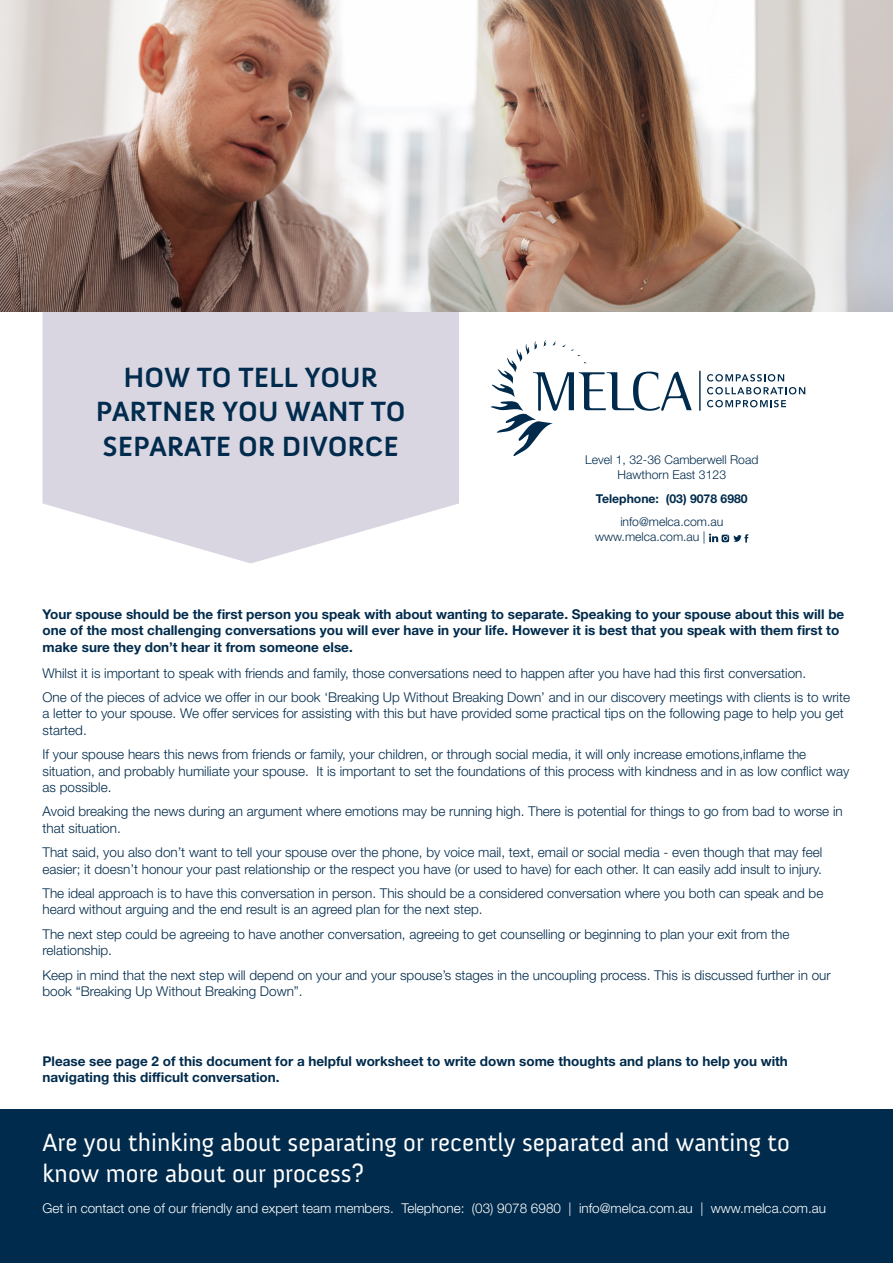
<style>
.page{position:relative;width:893px;height:1263px;background:#fff}
.page>*{position:absolute;margin:0;border:0;box-sizing:border-box;transform-origin:0 0}
.body_headings{font:700 28.5px/34.2px "Anivers";color:#002b4c;text-align:center}
.body_headings-2{font:25.5px/30.6px "Anivers";color:#fff}
.body_copy{font:300 13.5px/16.2px "Helvetica Neue LT Std";color:#002b4c}
.body_copy-2{font:700 13.5px/16.2px "Helvetica Neue LT Std";color:#002b4c}
.body_copy-3{font:300 13.5px "Helvetica Neue LT Std";color:#fff}
.t1{font:300 12.15px/14.7px "Helvetica Neue LT Std";color:#002b4c;text-align:center}
.t2{font:700 12.15px "Helvetica Neue LT Std";color:#002b4c}
</style>
<div class="page">
<div style="left:0;top:1109px;width:893px;height:154px;background:#002b4c"></div>
<svg style="left:43px;top:311px;width:416px;height:252px;background:#ddd9e4"></svg>
<img style="left:0;top:0;width:893px;height:311px">
<hr style="left:699px;top:371px;width:2px;height:40px;background:#002b4c">
<svg style="left:491px;top:340px;width:201px;height:116px"></svg>
<svg style="left:707px;top:400px;width:79px;height:7px"></svg>
<svg style="left:707px;top:374px;width:98px;height:20px"></svg>
<svg style="left:709px;top:534px;width:39px;height:9px"></svg>
<p class="body_headings" style="left:96px;top:361px;width:311px">HOW TO TELL YOUR<br>PARTNER YOU WANT TO<br>SEPARATE OR DIVORCE</p>
<p class="t1" style="left:585px;top:452px;width:175px">Level 1, 32-36 Camberwell Road<br>Hawthorn East 3123</p>
<p class="t2" style="left:596px;top:491px;width:153px">Telephone: (03) 9078 6980</p>
<p class="t1" style="left:595px;top:514px;width:130px;text-align:left;text-indent:25px">info@melca.com.au www.melca.com.au |</p>
<p class="body_copy-2" style="left:43px;top:606px;width:803px">Your spouse should be the first person you speak with about wanting to separate. Speaking to your spouse about this will be one of the most challenging conversations you will ever have in your life. However it is best that you speak with them first to make sure they don’t hear it from someone else.</p>
<p class="body_copy" style="left:43px;top:664px;width:765px">Whilst it is important to speak with friends and family, those conversations need to happen after you have had this first conversation.</p>
<p class="body_copy" style="left:43px;top:689px;width:809px">One of the pieces of advice we offer in our book ‘Breaking Up Without Breaking Down’ and in our discovery meetings with clients is to write a letter to your spouse. We offer services for assisting with this but have provided some practical tips on the following page to help you get started.</p>
<p class="body_copy" style="left:43px;top:746px;width:808px">If your spouse hears this news from friends or family, your children, or through social media, it will only increase emotions,inflame the situation, and probably humiliate your spouse. It is important to set the foundations of this process with kindness and in as low conflict way as possible.</p>
<p class="body_copy" style="left:43px;top:803px;width:802px">Avoid breaking the news during an argument where emotions may be running high. There is potential for things to go from bad to worse in that situation.</p>
<p class="body_copy" style="left:43px;top:844px;width:781px">That said, you also don’t want to tell your spouse over the phone, by voice mail, text, email or social media - even though that may feel easier; it doesn’t honour your past relationship or the respect you have (or used to have) for each other. It can easily add insult to injury.</p>
<p class="body_copy" style="left:43px;top:885px;width:782px">The ideal approach is to have this conversation in person. This should be a considered conversation where you both can speak and be heard without arguing and the end result is an agreed plan for the next step.</p>
<p class="body_copy" style="left:43px;top:926px;width:748px">The next step could be agreeing to have another conversation, agreeing to get counselling or beginning to plan your exit from the relationship.</p>
<p class="body_copy" style="left:43px;top:967px;width:790px">Keep in mind that the next step will depend on your and your spouse’s stages in the uncoupling process. This is discussed further in our book “Breaking Up Without Breaking Down”.</p>
<p class="body_copy-2" style="left:43px;top:1052px;width:747px">Please see page 2 of this document for a helpful worksheet to write down some thoughts and plans to help you with navigating this difficult conversation.</p>
<p class="body_headings-2" style="left:43px;top:1128px;width:749px">Are you thinking about separating or recently separated and wanting to know more about our process?</p>
<p class="body_copy-3" style="left:43px;top:1200px;width:785px">Get in contact one of our friendly and expert team members. Telephone: (03) 9078 6980 | info@melca.com.au | www.melca.com.au</p>
</div>
